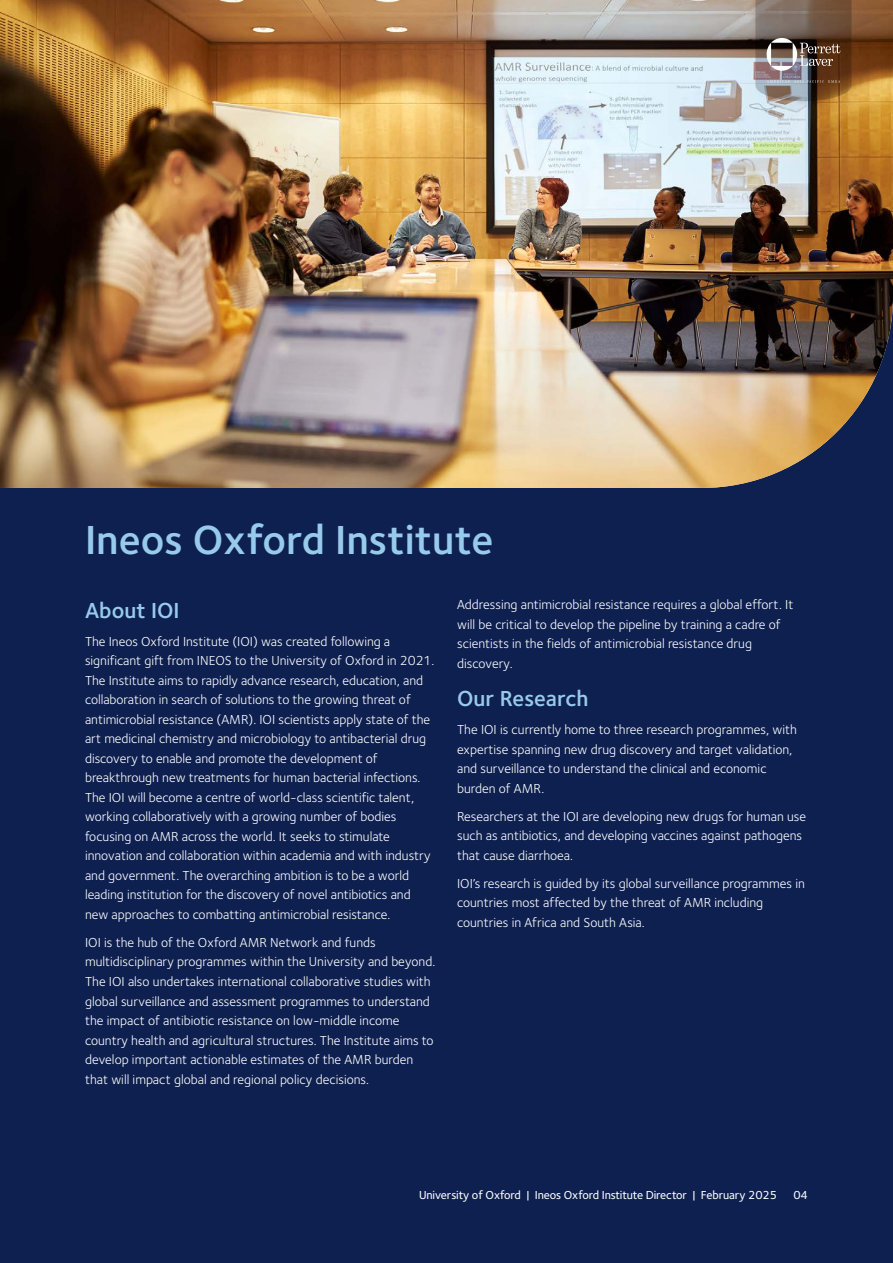
<style>
.page{position:relative;width:893px;height:1263px;background:#0e2050}
.page>*{position:absolute;margin:0;border:0;box-sizing:border-box;transform-origin:0 0}
.heading_28_L_blue_H1{font:600 42px "Foundry Sterling";color:#98caec}
.subhead_15_L_blue_H3{font:600 22.5px "Foundry Sterling";color:#98caec}
.Body_text_9_white_P{font:13.5px/19.5px "Foundry Sterling";color:#fff}
.t1{font:500 12px "Foundry Sterling";letter-spacing:-.01em;color:#fff}
</style>
<div class="page">
<img style="left:0;top:0;width:893px;height:488px">
<img style="left:755px;top:0;width:96px;height:101px">
<h2 class="heading_28_L_blue_H1" style="left:85px;top:515px;width:410px">Ineos Oxford Institute</h2>
<h3 class="subhead_15_L_blue_H3" style="left:85px;top:597px;width:96px">About IOI</h3>
<p class="Body_text_9_white_P" style="left:85px;top:632px;width:351px">The Ineos Oxford Institute (IOI) was created following a significant gift from INEOS to the University of Oxford in 2021.<br>The Institute aims to rapidly advance research, education, and collaboration in search of solutions to the growing threat of antimicrobial resistance (AMR). IOI scientists apply state of the art medicinal chemistry and microbiology to antibacterial drug discovery to enable and promote the development of breakthrough new treatments for human bacterial infections.<br>The IOI will become a centre of world-class scientific talent, working collaboratively with a growing number of bodies focusing on AMR across the world. It seeks to stimulate innovation and collaboration within academia and with industry and government. The overarching ambition is to be a world leading institution for the discovery of novel antibiotics and new approaches to combatting antimicrobial resistance.</p>
<p class="Body_text_9_white_P" style="left:85px;top:933px;width:352px">IOI is the hub of the Oxford AMR Network and funds multidisciplinary programmes within the University and beyond.<br>The IOI also undertakes international collaborative studies with global surveillance and assessment programmes to understand the impact of antibiotic resistance on low-middle income country health and agricultural structures. The Institute aims to develop important actionable estimates of the AMR burden that will impact global and regional policy decisions.</p>
<p class="Body_text_9_white_P" style="left:457px;top:595px;width:338px">Addressing antimicrobial resistance requires a global effort. It will be critical to develop the pipeline by training a cadre of scientists in the fields of antimicrobial resistance drug discovery.</p>
<h3 class="subhead_15_L_blue_H3" style="left:457px;top:685px;width:133px">Our Research</h3>
<p class="Body_text_9_white_P" style="left:457px;top:720px;width:341px">The IOI is currently home to three research programmes, with expertise spanning new drug discovery and target validation, and surveillance to understand the clinical and economic burden of AMR.</p>
<p class="Body_text_9_white_P" style="left:457px;top:806px;width:350px">Researchers at the IOI are developing new drugs for human use such as antibiotics, and developing vaccines against pathogens that cause diarrhoea.</p>
<p class="Body_text_9_white_P" style="left:457px;top:873px;width:349px">IOI’s research is guided by its global surveillance programmes in countries most affected by the threat of AMR including countries in Africa and South Asia.</p>
<p class="t1" style="left:419px;top:1187px;width:360px">University of Oxford | Ineos Oxford Institute Director | February 2025</p>
<p class="t1" style="left:793px;top:1187px;width:16px">04</p>
</div>
